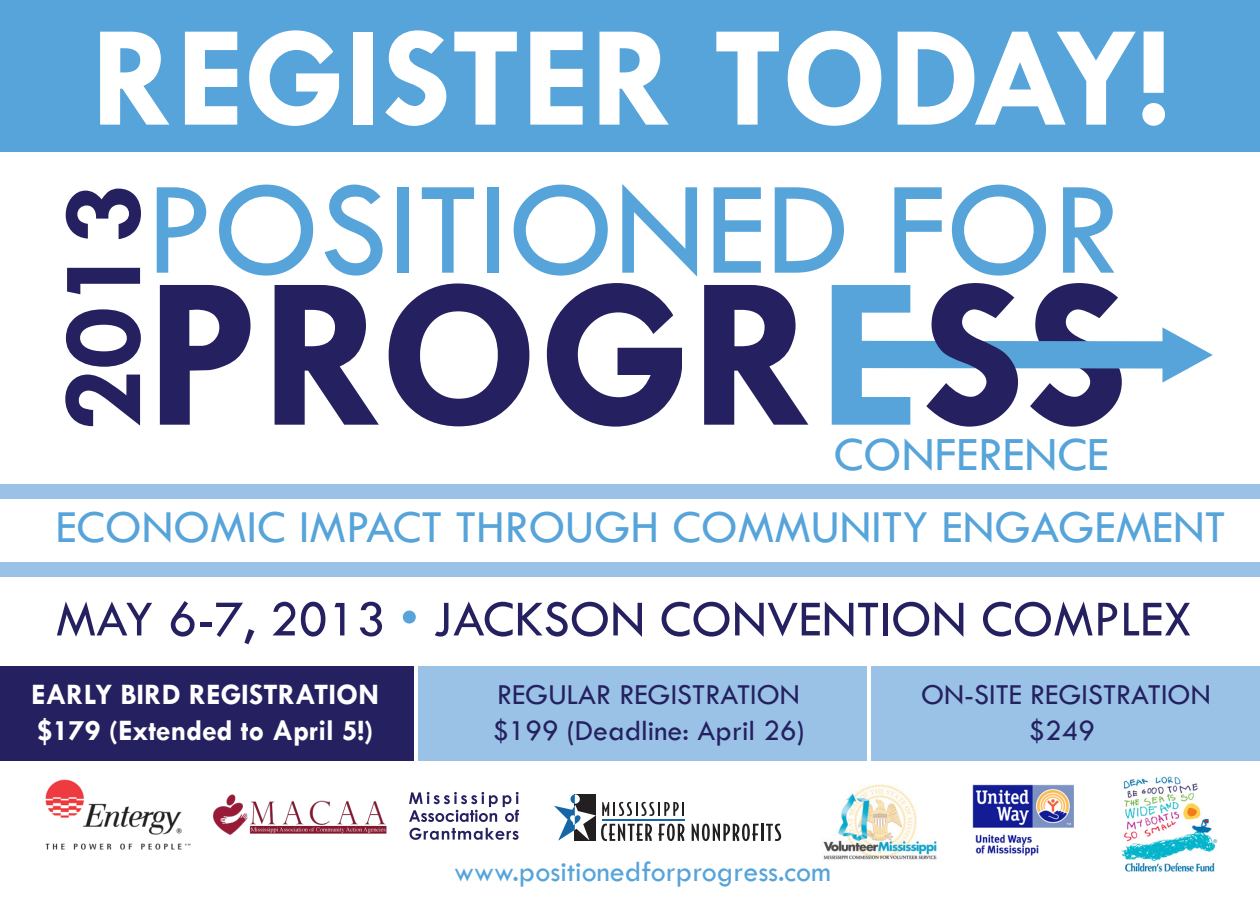
<style>
.page{position:relative;width:1260px;height:900px;background:#fff}
.page>*{position:absolute;margin:0;border:0;box-sizing:border-box;transform-origin:0 0}
.t1{font:700 145px "Tw Cen";color:#fff}
.t2{font:137.25px "Tw Cen";color:#56a4da}
.t3{font:700 117.25px "Tw Cen";color:#252160}
.t4{font:52.5px "Tw Cen";color:#252160}
.t5{font:49.5px "Tw Cen";color:#56a4da}
.t6{font:47.5px "Tw Cen";color:#56a4da}
.t7{font:30px/36px "Tw Cen";color:#252160}
.t8{font:700 30px/36px "Tw Cen";color:#fff}
.t9{font:30px "Tw Cen";color:#56a4da}
.s1{color:#56a4da}
</style>
<div class="page">
<div style="left:0;top:0;width:1260px;height:151px;background:#56a4da"></div>
<svg style="left:160px;top:285px;width:91px;height:140px"></svg>
<svg style="left:275px;top:285px;width:104px;height:140px"></svg>
<svg style="left:389px;top:283px;width:140px;height:143px"></svg>
<svg style="left:547px;top:283px;width:135px;height:144px"></svg>
<svg style="left:704px;top:285px;width:104px;height:140px"></svg>
<svg style="left:1061px;top:283px;width:34px;height:144px"></svg>
<svg style="left:832px;top:285px;width:331px;height:140px"></svg>
<svg style="left:1163px;top:327px;width:50px;height:56px"></svg>
<svg style="left:926px;top:283px;width:92px;height:144px"></svg>
<div style="left:0;top:484px;width:1260px;height:15px;background:#9ac2e7"></div>
<div style="left:0;top:562px;width:1260px;height:15px;background:#9ac2e7"></div>
<div style="left:416px;top:666px;width:844px;height:95px;background:#9ac2e7"></div>
<div style="left:0;top:666px;width:416px;height:95px;background:#252160"></div>
<hr style="left:414px;top:654px;width:4px;height:141px;background:#fff">
<hr style="left:868px;top:654px;width:3px;height:141px;background:#fff">
<img style="left:973px;top:785px;width:101px;height:71px">
<img style="left:45px;top:779px;width:146px;height:71px">
<svg style="left:692px;top:824px;width:67px;height:17px"></svg>
<hr style="left:761px;top:824px;width:3px;height:17px;background:#231f20">
<svg style="left:766px;top:824px;width:15px;height:17px"></svg>
<svg style="left:554px;top:794px;width:130px;height:47px"></svg>
<hr style="left:602px;top:819px;width:82px;height:1px;background:#1566a7">
<img style="left:823px;top:784px;width:114px;height:76px">
<img style="left:213px;top:794px;width:174px;height:41px">
<img style="left:1121px;top:777px;width:97px;height:95px">
<svg style="left:409px;top:792px;width:110px;height:30px"></svg>
<svg style="left:409px;top:828px;width:110px;height:12px"></svg>
<h1 class="t1" style="left:91px;top:-8px;width:1080px">REGISTER TODAY!</h1>
<h3 class="t3" style="left:33px;top:431px;width:251px;rotate:-90deg">2013</h3>
<h2 class="t2" style="left:145px;top:147px;width:977px">POSITIONED FOR</h2>
<h3 class="t5" style="left:834px;top:424px;width:277px">CONFERENCE</h3>
<h3 class="t6" style="left:56px;top:499px;width:1171px">ECONOMIC IMPACT THROUGH COMMUNITY ENGAGEMENT</h3>
<h3 class="t4" style="left:56px;top:587px;width:1138px">MAY 6-7, 2013 <span class="s1">•</span> JACKSON CONVENTION COMPLEX</h3>
<p class="t8" style="left:31px;top:676px;width:349px">EARLY BIRD REGISTRATION $179 (Extended to April 5!)</p>
<p class="t7" style="left:492px;top:676px;width:314px">REGULAR REGISTRATION $199 (Deadline: April 26)</p>
<p class="t7" style="left:921px;top:676px;width:291px;text-align:center">ON-SITE REGISTRATION $249</p>
<p class="t9" style="left:454px;top:853px;width:379px">www.positionedforprogress.com</p>
</div>
